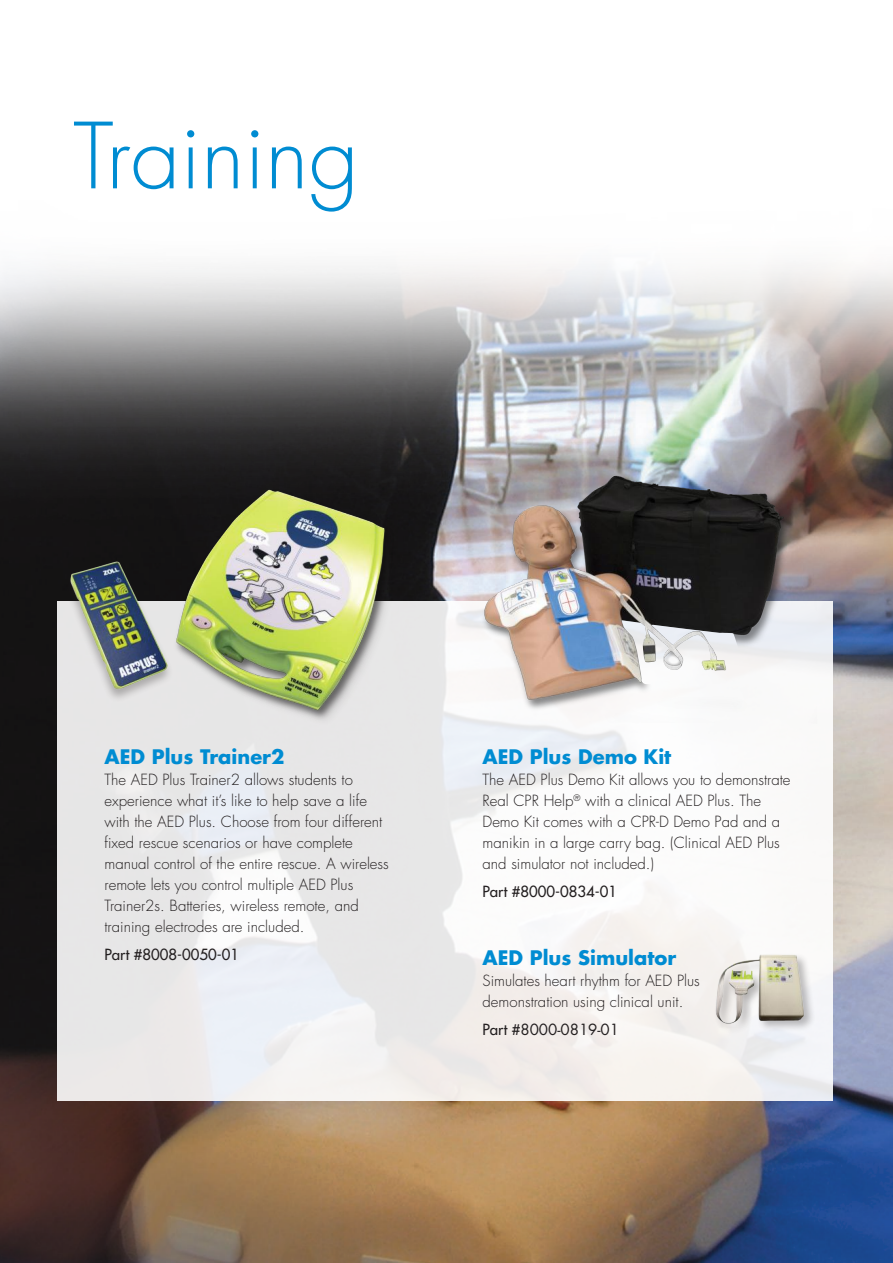
<style>
.page{position:relative;width:893px;height:1263px;background:#fff}
.page>*{position:absolute;margin:0;border:0;box-sizing:border-box;transform-origin:0 0}
.t1{font:300 88.5px "Futura Std";color:#008cd2}
.t2{font:700 19.5px "Futura Std";color:#008cd2}
.t3{font:300 15px/21px "Futura Std";color:#231f20}
.t4{font:500 15px "Futura Std";color:#231f20}
.t5{font:15px "Futura Std";color:#231f20}
.s1{font-weight:500}
</style>
<div class="page">
<img style="left:0;top:264px;width:893px;height:999px">
<svg style="left:57px;top:601px;width:775px;height:499px;fill:#edeeed"></svg>
<div style="left:176px;top:489px;width:225px;height:238px;background:#231f20;opacity:.35"></div>
<img style="left:169px;top:480px;width:225px;height:244px">
<img style="left:452px;top:448px;width:365px;height:276px">
<img style="left:61px;top:545px;width:113px;height:158px">
<div style="left:714px;top:952px;width:102px;height:83px;background:#f3f3f7"></div>
<img style="left:706px;top:943px;width:108px;height:89px">
<p class="t1" style="left:73px;top:102px;width:287px">Training</p>
<p class="t2" style="left:105px;top:744px;width:181px">AED Plus Trainer2</p>
<p class="t3" style="left:105px;top:770px;width:286px">The AED Plus Trainer2 allows students to experience what it’s like to help save a life with the AED Plus. Choose from four different fixed rescue scenarios or have complete manual control of the entire rescue. A wireless remote lets you control multiple AED Plus Trainer2s. Batteries, wireless remote, and training electrodes are included.</p>
<p class="t4" style="left:105px;top:945px;width:136px">Part #8008-0050-01</p>
<p class="t2" style="left:483px;top:744px;width:190px">AED Plus Demo Kit</p>
<p class="t3" style="left:483px;top:770px;width:310px">The AED Plus Demo Kit allows you to demonstrate Real CPR Help<sup>®</sup> with a clinical AED Plus. The Demo Kit comes with a CPR-D Demo Pad and a manikin in a large carry bag. (Clinical AED Plus and simulator not included.)</p>
<p class="t4" style="left:483px;top:882px;width:136px">Part #8000-0834-01</p>
<p class="t2" style="left:483px;top:945px;width:195px">AED Plus Simulator</p>
<p class="t3" style="left:483px;top:970px;width:219px">Simulates heart rhythm for AED Plus demonstration using clinical unit.</p>
<p class="t5" style="left:483px;top:1020px;width:138px"><span class="s1">Part #</span>8000-0819-01</p>
</div>
